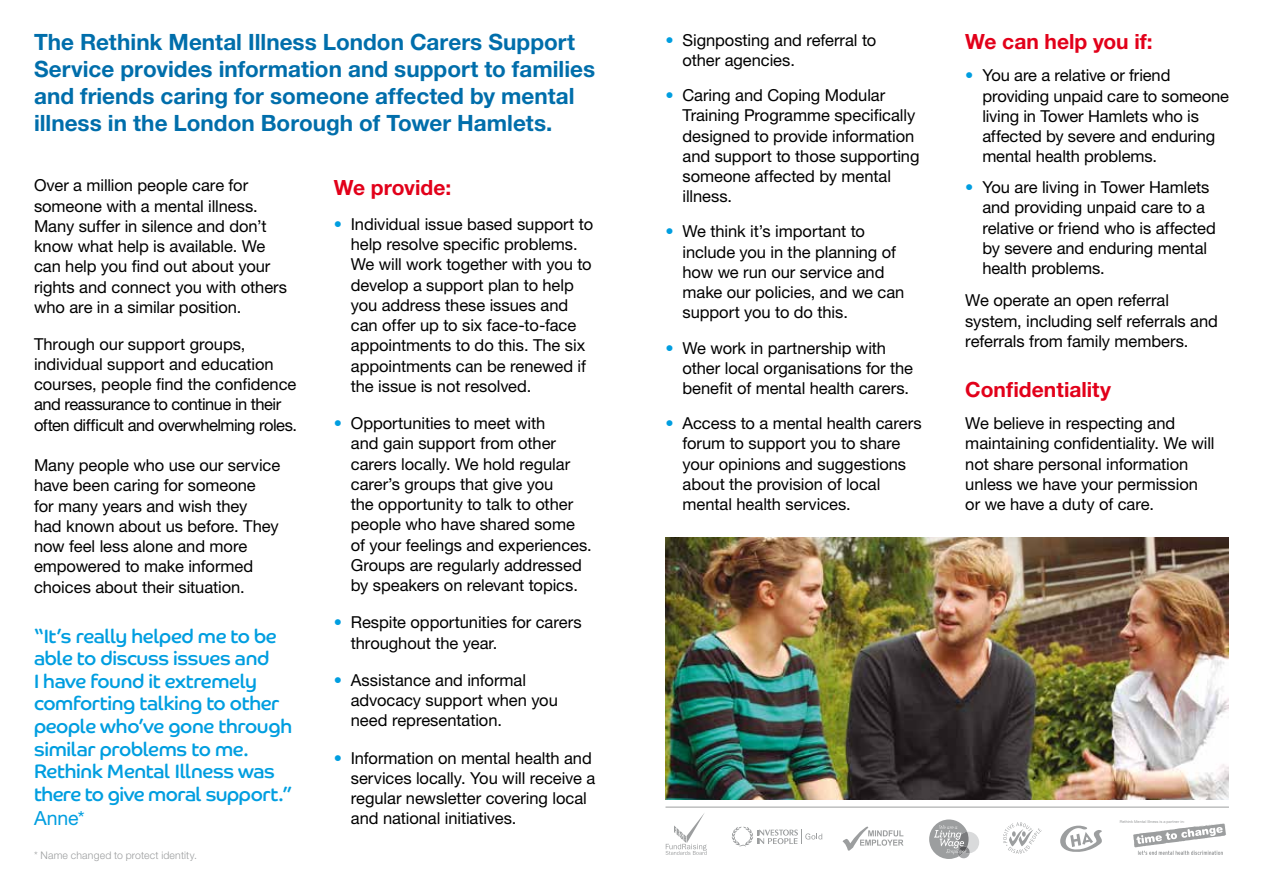
<style>
.page{position:relative;width:1263px;height:893px;background:#fff}
.page>*{position:absolute;margin:0;border:0;box-sizing:border-box;transform-origin:0 0}
.t1{font:700 22.5px/27px "Helvetica Neue LT Pro";color:#006eab}
.t2{font:700 21px "Helvetica Neue LT Pro";color:#e2001a}
.t3{font:19.5px/22.5px "Co Rethink";letter-spacing:-.02em;color:#009ee0}
.t4{font:19.5px "Helvetica Neue LT Pro";color:#009ee0}
.t5{font:16.5px/20.2px "Helvetica Neue LT Pro";letter-spacing:-.005em;color:#000}
.t6{font:300 10.5px "Helvetica Neue LT Pro";letter-spacing:.015em;color:#9c9e9f}
.t7{font:3.9px "Helvetica Neue LT Pro";letter-spacing:.015em;color:#9c9e9f}
.s1{color:#009ee0}
</style>
<div class="page">
<img style="left:665px;top:538px;width:564px;height:261px">
<svg style="left:1003px;top:822px;width:39px;height:32px"></svg>
<svg style="left:842px;top:826px;width:61px;height:25px"></svg>
<svg style="left:665px;top:813px;width:42px;height:42px"></svg>
<svg style="left:731px;top:826px;width:91px;height:21px"></svg>
<svg style="left:1060px;top:825px;width:42px;height:27px"></svg>
<svg style="left:1133px;top:823px;width:93px;height:32px"></svg>
<svg style="left:929px;top:819px;width:50px;height:40px"></svg>
<hr style="left:665px;top:807px;width:564px;height:1px;background:#9c9e9f">
<h1 class="t1" style="left:34px;top:28px;width:563px">The Rethink Mental Illness London Carers Support Service provides information and support to families and friends caring for someone affected by mental illness in the London Borough of Tower Hamlets.</h1>
<p class="t5" style="left:682px;top:29px;width:195px;text-indent:-17px"><span class="s1">•</span> Signposting and referral to other agencies.</p>
<p class="t5" style="left:682px;top:85px;width:238px;text-indent:-17px"><span class="s1">•</span> Caring and Coping Modular<br>Training Programme specifically designed to provide information and support to those supporting someone affected by mental illness.</p>
<p class="t5" style="left:682px;top:221px;width:223px;text-indent:-17px"><span class="s1">•</span> We think it’s important to include you in the planning of how we run our service and make our policies, and we can support you to do this.</p>
<p class="t5" style="left:682px;top:337px;width:232px;text-indent:-17px"><span class="s1">•</span> We work in partnership with other local organisations for the benefit of mental health carers.</p>
<p class="t5" style="left:682px;top:413px;width:241px;text-indent:-17px"><span class="s1">•</span> Access to a mental health carers forum to support you to share your opinions and suggestions about the provision of local mental health services.</p>
<p class="t2" style="left:965px;top:29px;width:189px">We can help you if:</p>
<p class="t5" style="left:982px;top:65px;width:248px;text-indent:-17px"><span class="s1">•</span> You are a relative or friend providing unpaid care to someone living in Tower Hamlets who is affected by severe and enduring mental health problems.</p>
<p class="t5" style="left:982px;top:177px;width:235px;text-indent:-17px"><span class="s1">•</span> You are living in Tower Hamlets and providing unpaid care to a relative or friend who is affected by severe and enduring mental health problems.</p>
<p class="t5" style="left:965px;top:290px;width:254px">We operate an open referral system, including self referrals and referrals from family members.</p>
<p class="t2" style="left:965px;top:376px;width:147px">Confidentiality</p>
<p class="t5" style="left:965px;top:413px;width:251px">We believe in respecting and maintaining confidentiality. We will not share personal information unless we have your permission or we have a duty of care.</p>
<p class="t5" style="left:34px;top:175px;width:255px">Over a million people care for someone with a mental illness.<br>Many suffer in silence and don’t know what help is available. We can help you find out about your rights and connect you with others who are in a similar position.</p>
<p class="t5" style="left:34px;top:333px;width:264px">Through our support groups, individual support and education courses, people find the confidence and reassurance to continue in their often difficult and overwhelming roles.</p>
<p class="t5" style="left:34px;top:455px;width:248px">Many people who use our service have been caring for someone<br>for many years and wish they<br>had known about us before. They now feel less alone and more empowered to make informed choices about their situation.</p>
<p class="t2" style="left:334px;top:174px;width:119px">We provide:</p>
<p class="t5" style="left:351px;top:214px;width:244px;text-indent:-17px"><span class="s1">•</span> Individual issue based support to help resolve specific problems.<br>We will work together with you to develop a support plan to help you address these issues and can offer up to six face-to-face appointments to do this. The six appointments can be renewed if the issue is not resolved.</p>
<p class="t5" style="left:351px;top:413px;width:243px;text-indent:-17px"><span class="s1">•</span> Opportunities to meet with<br>and gain support from other carers locally. We hold regular carer’s groups that give you<br>the opportunity to talk to other people who have shared some of your feelings and experiences.<br>Groups are regularly addressed by speakers on relevant topics.</p>
<p class="t5" style="left:351px;top:612px;width:232px;text-indent:-17px"><span class="s1">•</span> Respite opportunities for carers throughout the year.</p>
<p class="t5" style="left:351px;top:670px;width:209px;text-indent:-17px"><span class="s1">•</span> Assistance and informal advocacy support when you need representation.</p>
<p class="t5" style="left:351px;top:747px;width:246px;text-indent:-17px"><span class="s1">•</span> Information on mental health and services locally. You will receive a regular newsletter covering local and national initiatives.</p>
<p class="t3" style="left:34px;top:625px;width:260px">“It’s really helped me to be able to discuss issues and<br>I have found it extremely comforting talking to other people who’ve gone through similar problems to me.<br>Rethink Mental Illness was there to give moral support.”</p>
<p class="t4" style="left:34px;top:806px;width:52px">Anne*</p>
<p class="t7" style="left:1120px;top:820px;width:66px">Rethink Mental Illness is a partner in:</p>
<p class="t6" style="left:34px;top:849px;width:164px">* Name changed to protect identity.</p>
</div>
